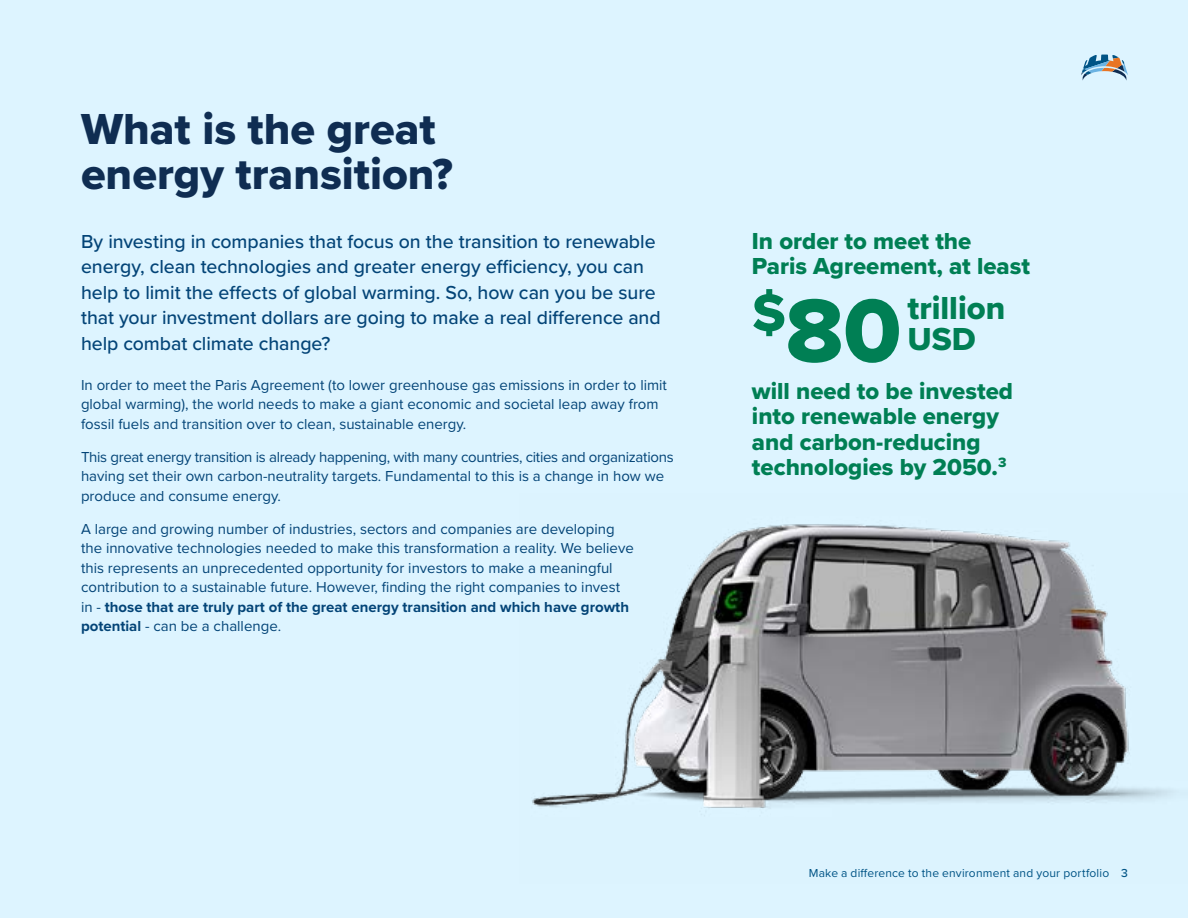
<style>
.page{position:relative;width:1188px;height:918px;background:#ddf4ff}
.page>*{position:absolute;margin:0;border:0;box-sizing:border-box;transform-origin:0 0}
.Graphs{font:93px "Proxima Nova Extrabld";color:#007f54}
.Headline_v2_-_slightly_smaller{font:45px/45px "Proxima Nova Extrabld";color:#0f2d52}
.Graphs-2{font:33px/31.5px "Proxima Nova Extrabld";color:#007f54}
.Graphs-3{font:24px/25.5px "Proxima Nova Extrabld";color:#007f54}
.MI_-_Brochure_-_Lead-in_Text{font:500 19.5px/25.5px "Proxima Nova";letter-spacing:-.005em;color:#034477}
.body_copy{font:15px/19.5px "Proxima Nova";color:#034477}
.t1{font:12px "Proxima Nova";letter-spacing:.015em;color:#005486}
.s1{font-weight:700}
.s2{font-weight:500}
</style>
<div class="page">
<svg style="left:1081px;top:55px;width:47px;height:26px"></svg>
<img style="left:532px;top:524px;width:641px;height:284px">
<h2 class="Headline_v2_-_slightly_smaller" style="left:81px;top:105px;width:373px">What is the great energy transition?</h2>
<p class="MI_-_Brochure_-_Lead-in_Text" style="left:81px;top:228px;width:581px">By investing in companies that focus on the transition to renewable energy, clean technologies and greater energy efficiency, you can help to limit the effects of global warming. So, how can you be sure that your investment dollars are going to make a real difference and help combat climate change?</p>
<p class="body_copy" style="left:81px;top:374px;width:588px">In order to meet the Paris Agreement (to lower greenhouse gas emissions in order to limit global warming), the world needs to make a giant economic and societal leap away from fossil fuels and transition over to clean, sustainable energy.</p>
<p class="body_copy" style="left:81px;top:446px;width:594px">This great energy transition is already happening, with many countries, cities and organizations having set their own carbon-neutrality targets. Fundamental to this is a change in how we produce and consume energy.</p>
<p class="body_copy" style="left:81px;top:518px;width:554px">A large and growing number of industries, sectors and companies are developing the innovative technologies needed to make this transformation a reality. We believe this represents an unprecedented opportunity for investors to make a meaningful contribution to a sustainable future. However, finding the right companies to invest in - <span class="s1">those that are truly part of the great energy transition and which have growth potential</span> - can be a challenge.</p>
<p class="Graphs-3" style="left:752px;top:228px;width:280px">In order to meet the<br>Paris Agreement, at least</p>
<p class="Graphs" style="left:752px;top:261px;width:151px"><sup>$</sup>80</p>
<p class="Graphs-3" style="left:752px;top:378px;width:263px">will need to be invested into renewable energy and carbon-reducing technologies by 2050.<sup>3</sup></p>
<p class="Graphs-2" style="left:907px;top:292px;width:99px">trillion<br>USD</p>
<p class="t1" style="left:809px;top:864px;width:321px">Make a difference to the environment and your portfolio <span class="s2">3</span></p>
</div>
